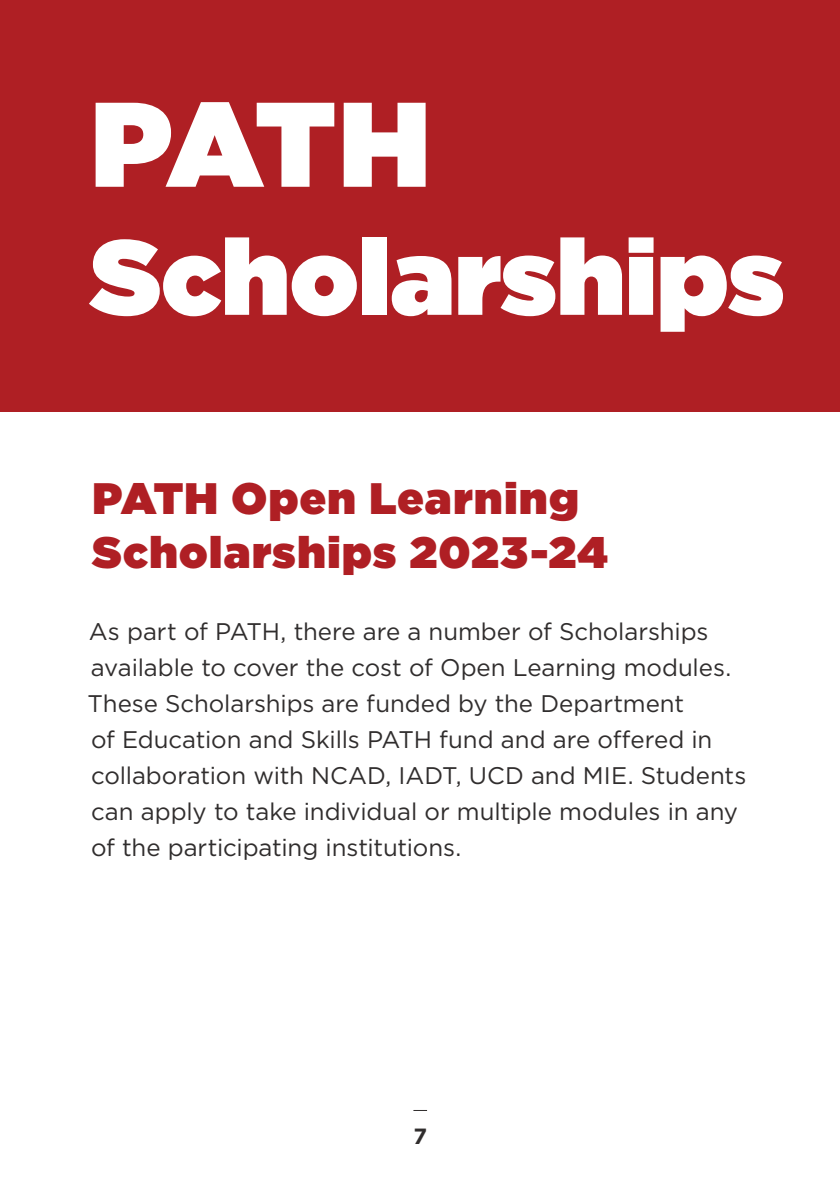
<style>
.page{position:relative;width:840px;height:1191px;background:#fff}
.page>*{position:absolute;margin:0;border:0;box-sizing:border-box;transform-origin:0 0}
.t1{font:900 120px "Gotham";color:#fff}
.t2{font:900 106px "Gotham";color:#fff}
.t3{font:900 44px/54px "Gotham";letter-spacing:.03em;color:#af1f24}
.t4{font:24px/36px "Gotham";letter-spacing:-.005em;color:#302d2d}
.t5{font:700 22px "Gotham";color:#302d2d}
</style>
<div class="page">
<svg style="left:413px;top:1110px;width:14px;height:1px"></svg>
<div style="left:0;top:0;width:839px;height:411px;background:#af1f24"></div>
<h1 class="t1" style="left:91px;top:58px;width:341px">PATH</h1>
<h1 class="t2" style="left:91px;top:201px;width:694px">Scholarships</h1>
<h2 class="t3" style="left:92px;top:471px;width:516px">PATH Open Learning<br>Scholarships 2023-24</h2>
<p class="t4" style="left:87px;top:613px;width:660px">As part of PATH, there are a number of Scholarships available to cover the cost of Open Learning modules.<br>These Scholarships are funded by the Department<br>of Education and Skills PATH fund and are offered in collaboration with NCAD, IADT, UCD and MIE. Students can apply to take individual or multiple modules in any of the participating institutions.</p>
<p class="t5" style="left:413px;top:1124px;width:15px">7</p>
</div>
